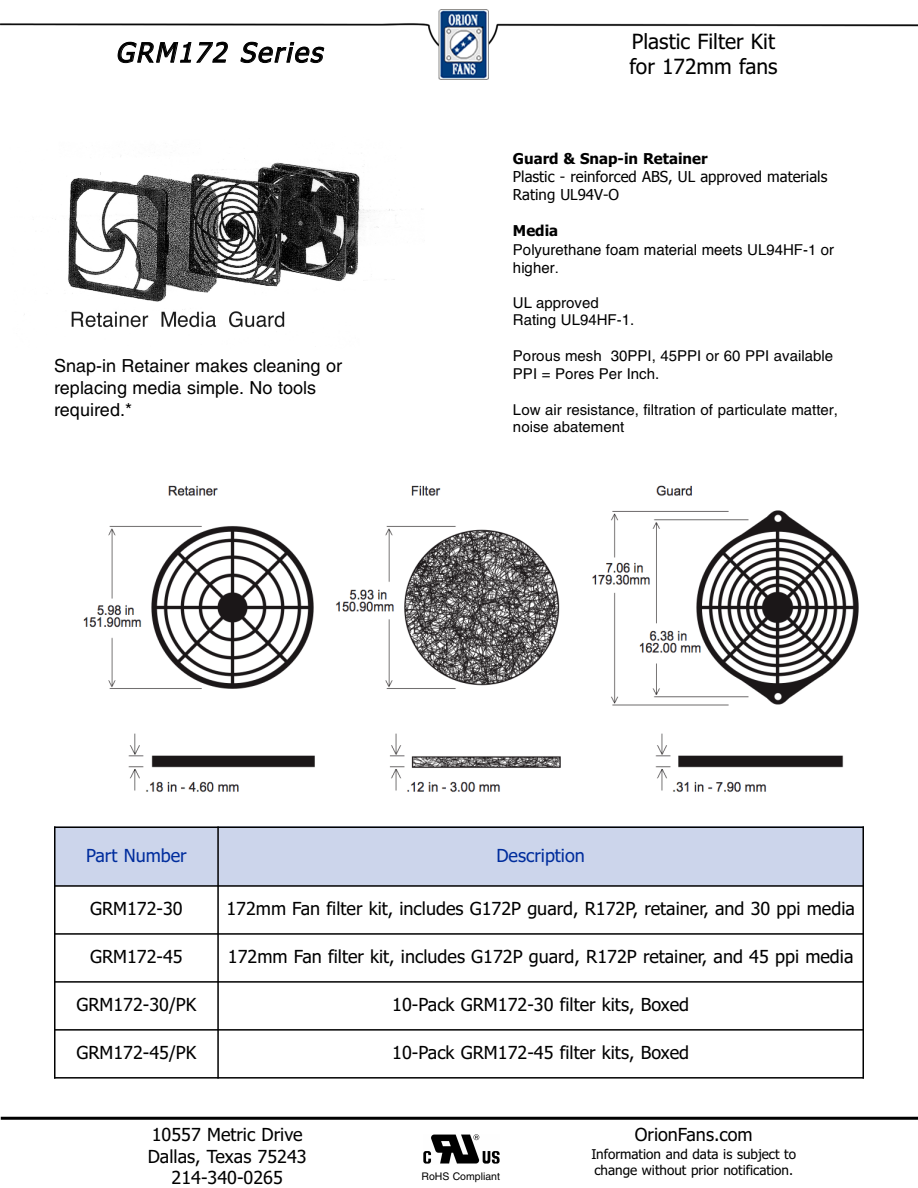
<style>
.page{position:relative;width:918px;height:1188px;background:#fff}
.page>*{position:absolute;margin:0;border:0;box-sizing:border-box;transform-origin:0 0}
.t1{font:italic 27px "Tahoma";color:#000}
.t2{font:21px/25.2px "Tahoma";color:#000}
.t3{font:18px/21.6px "Tahoma";color:#000;text-align:center}
.t4{font:18px/21.6px "Helvetica";color:#000}
.t5{font:18px "Tahoma";color:#002d9d}
.t6{font:15px/17.2px "Helvetica";color:#000}
.t7{font:15px/18.6px "Tahoma";color:#000}
.t8{font:700 15px "Tahoma";color:#000}
.t9{font:13.5px/16.2px "Tahoma";color:#000}
.t10{font:10.5px "Helvetica";color:#000}
</style>
<div class="page">
<img style="left:24px;top:156px;width:399px;height:172px">
<img style="left:83px;top:485px;width:776px;height:307px">
<img style="left:0;top:10px;width:918px;height:69px">
<hr style="left:1px;top:1117px;width:917px;height:3px;background:#000">
<img style="left:424px;top:1134px;width:76px;height:30px">
<div style="left:54px;top:826px;width:164px;height:60px;background:#ccd5eb"></div>
<div style="left:218px;top:826px;width:646px;height:60px;background:#ccd5eb"></div>
<hr style="left:54px;top:826px;width:2px;height:253px;background:#000">
<hr style="left:217px;top:826px;width:2px;height:253px;background:#000">
<hr style="left:862px;top:826px;width:2px;height:253px;background:#000">
<hr style="left:54px;top:826px;width:810px;height:2px;background:#000">
<hr style="left:54px;top:885px;width:810px;height:2px;background:#000">
<hr style="left:54px;top:933px;width:810px;height:2px;background:#000">
<hr style="left:54px;top:981px;width:810px;height:2px;background:#000">
<hr style="left:54px;top:1029px;width:810px;height:2px;background:#000">
<hr style="left:54px;top:1077px;width:810px;height:2px;background:#000">
<h1 class="t1" style="left:116px;top:37px;width:215px">GRM172 Series</h1>
<p class="t4" style="left:54px;top:357px;width:290px">Snap-in Retainer makes cleaning or replacing media simple. No tools required.*</p>
<p class="t2" style="left:629px;top:29px;width:150px">Plastic Filter Kit for 172mm fans</p>
<p class="t8" style="left:513px;top:151px;width:196px">Guard &amp; Snap-in Retainer</p>
<p class="t7" style="left:513px;top:167px;width:316px">Plastic - reinforced ABS, UL approved materials<br>Rating UL94V-O</p>
<p class="t8" style="left:513px;top:223px;width:47px">Media</p>
<p class="t6" style="left:513px;top:241px;width:323px;line-height:18px">Polyurethane foam material meets UL94HF-1 or higher.</p>
<p class="t6" style="left:513px;top:296px;width:123px">UL approved<br>Rating UL94HF-1.</p>
<p class="t6" style="left:513px;top:349px;width:322px">Porous mesh 30PPI, 45PPI or 60 PPI available<br>PPI = Pores Per Inch.</p>
<p class="t6" style="left:513px;top:402px;width:327px">Low air resistance, filtration of particulate matter, noise abatement</p>
<p class="t5" style="left:86px;top:845px;width:102px">Part Number</p>
<p class="t5" style="left:496px;top:845px;width:90px">Description</p>
<p class="t3" style="left:90px;top:898px;width:94px">GRM172-30</p>
<p class="t3" style="left:226px;top:898px;width:630px">172mm Fan filter kit, includes G172P guard, R172P, retainer, and 30 ppi media</p>
<p class="t3" style="left:90px;top:946px;width:94px">GRM172-45</p>
<p class="t3" style="left:228px;top:946px;width:627px">172mm Fan filter kit, includes G172P guard, R172P retainer, and 45 ppi media</p>
<p class="t3" style="left:76px;top:994px;width:122px">GRM172-30/PK</p>
<p class="t3" style="left:392px;top:994px;width:298px">10-Pack GRM172-30 filter kits, Boxed</p>
<p class="t3" style="left:76px;top:1042px;width:122px">GRM172-45/PK</p>
<p class="t3" style="left:392px;top:1042px;width:298px">10-Pack GRM172-45 filter kits, Boxed</p>
<p class="t3" style="left:148px;top:1124px;width:160px">10557 Metric Drive<br>Dallas, Texas 75243<br>214-340-0265</p>
<p class="t3" style="left:635px;top:1124px;width:119px">OrionFans.com</p>
<p class="t9" style="left:591px;top:1146px;width:206px">Information and data is subject to change without prior notification.</p>
<p class="t10" style="left:422px;top:1172px;width:80px">RoHS Compliant</p>
</div>
